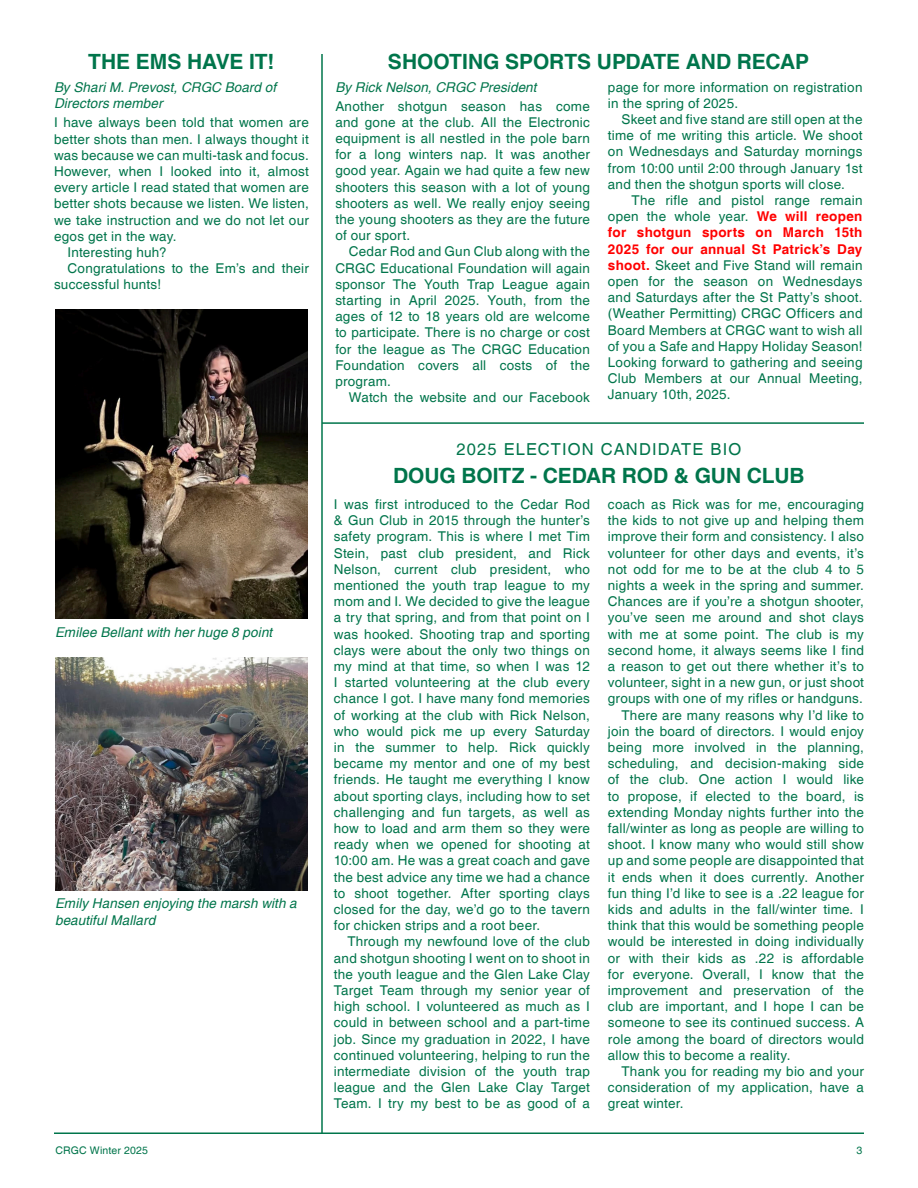
<style>
.page{position:relative;width:918px;height:1188px;background:#fff}
.page>*{position:absolute;margin:0;border:0;box-sizing:border-box;transform-origin:0 0}
.t1{font:700 21px "Helvetica";letter-spacing:-.005em;color:#00754b}
.t2{font:16.5px "Helvetica";letter-spacing:.07em;color:#00754b}
.body{font:13.5px/16.2px "Helvetica";letter-spacing:.015em;color:#00754b;text-align:justify}
.body-2{font:italic 13.5px/16.2px "Helvetica";letter-spacing:.005em;color:#00754b}
.t3{font:10.5px "Helvetica";letter-spacing:.01em;color:#00754b}
.s1{font-weight:700;color:#f00}
</style>
<div class="page">
<hr style="left:321px;top:54px;width:2px;height:1080px;background:#00754b">
<img style="left:55px;top:310px;width:252px;height:309px">
<hr style="left:322px;top:422px;width:542px;height:2px;background:#00754b">
<hr style="left:54px;top:1132px;width:810px;height:2px;background:#00754b">
<img style="left:55px;top:657px;width:252px;height:234px">
<p class="t1" style="left:88px;top:49px;width:188px">THE EMS HAVE IT!</p>
<p class="body-2" style="left:54px;top:80px;width:224px">By Shari M. Prevost, CRGC Board of<br>Directors member</p>
<p class="body" style="left:54px;top:115px;width:256px">I have always been told that women are better shots than men. I always thought it was because we can multi-task and focus.<br>However, when I looked into it, almost every article I read stated that women are better shots because we listen. We listen, we take instruction and we do not let our egos get in the way.</p>
<p class="body" style="left:68px;top:245px;width:101px">Interesting huh?</p>
<p class="body" style="left:54px;top:261px;width:256px;text-indent:14px">Congratulations to the Em’s and their successful hunts!</p>
<p class="body-2" style="left:55px;top:624px;width:219px">Emilee Bellant with her huge 8 point</p>
<p class="body-2" style="left:55px;top:896px;width:243px">Emily Hansen enjoying the marsh with a beautiful Mallard</p>
<p class="t1" style="left:388px;top:49px;width:423px">SHOOTING SPORTS UPDATE AND RECAP</p>
<p class="body-2" style="left:335px;top:79px;width:203px">By Rick Nelson, CRGC President</p>
<p class="body" style="left:335px;top:98px;width:256px">Another shotgun season has come and gone at the club. All the Electronic equipment is all nestled in the pole barn for a long winters nap. It was another good year. Again we had quite a few new shooters this season with a lot of young shooters as well. We really enjoy seeing the young shooters as they are the future of our sport.</p>
<p class="body" style="left:335px;top:244px;width:256px;text-indent:14px">Cedar Rod and Gun Club along with the CRGC Educational Foundation will again sponsor The Youth Trap League again starting in April 2025. Youth, from the ages of 12 to 18 years old are welcome to participate. There is no charge or cost for the league as The CRGC Education Foundation covers all costs of the program.</p>
<p class="body" style="left:349px;top:390px;width:243px">Watch the website and our Facebook</p>
<p class="body" style="left:608px;top:79px;width:256px">page for more information on registration in the spring of 2025.</p>
<p class="body" style="left:608px;top:112px;width:256px;text-indent:14px">Skeet and five stand are still open at the time of me writing this article. We shoot on Wednesdays and Saturday mornings from 10:00 until 2:00 through January 1st and then the shotgun sports will close.</p>
<p class="body" style="left:608px;top:193px;width:256px;text-indent:24px">The rifle and pistol range remain open the whole year. <span class="s1">We will reopen for shotgun sports on March 15th 2025 for our annual St Patrick’s Day shoot.</span> Skeet and Five Stand will remain open for the season on Wednesdays and Saturdays after the St Patty’s shoot. (Weather Permitting) CRGC Officers and Board Members at CRGC want to wish all of you a Safe and Happy Holiday Season!<br>Looking forward to gathering and seeing Club Members at our Annual Meeting, January 10th, 2025.</p>
<p class="t2" style="left:456px;top:440px;width:286px">2025 ELECTION CANDIDATE BIO</p>
<p class="t1" style="left:393px;top:463px;width:413px">DOUG BOITZ - CEDAR ROD &amp; GUN CLUB</p>
<p class="body" style="left:334px;top:497px;width:258px">I was first introduced to the Cedar Rod &amp; Gun Club in 2015 through the hunter’s safety program. This is where I met Tim Stein, past club president, and Rick Nelson, current club president, who mentioned the youth trap league to my mom and I. We decided to give the league a try that spring, and from that point on I was hooked. Shooting trap and sporting clays were about the only two things on my mind at that time, so when I was 12<br>I started volunteering at the club every chance I got. I have many fond memories of working at the club with Rick Nelson, who would pick me up every Saturday in the summer to help. Rick quickly became my mentor and one of my best friends. He taught me everything I know about sporting clays, including how to set challenging and fun targets, as well as how to load and arm them so they were ready when we opened for shooting at 10:00 am. He was a great coach and gave the best advice any time we had a chance to shoot together. After sporting clays closed for the day, we’d go to the tavern for chicken strips and a root beer.</p>
<p class="body" style="left:334px;top:934px;width:258px;text-indent:14px">Through my newfound love of the club and shotgun shooting I went on to shoot in the youth league and the Glen Lake Clay Target Team through my senior year of high school. I volunteered as much as I could in between school and a part-time job. Since my graduation in 2022, I have continued volunteering, helping to run the intermediate division of the youth trap league and the Glen Lake Clay Target Team. I try my best to be as good of a</p>
<p class="body" style="left:608px;top:497px;width:258px">coach as Rick was for me, encouraging the kids to not give up and helping them improve their form and consistency. I also volunteer for other days and events, it’s not odd for me to be at the club 4 to 5 nights a week in the spring and summer.<br>Chances are if you’re a shotgun shooter, you’ve seen me around and shot clays with me at some point. The club is my second home, it always seems like I find a reason to get out there whether it’s to volunteer, sight in a new gun, or just shoot groups with one of my rifles or handguns.</p>
<p class="body" style="left:608px;top:707px;width:258px;text-indent:14px">There are many reasons why I’d like to join the board of directors. I would enjoy being more involved in the planning, scheduling, and decision-making side of the club. One action I would like to propose, if elected to the board, is extending Monday nights further into the fall/winter as long as people are willing to shoot. I know many who would still show up and some people are disappointed that it ends when it does currently. Another fun thing I’d like to see is a .22 league for kids and adults in the fall/winter time. I think that this would be something people would be interested in doing individually or with their kids as .22 is affordable for everyone. Overall, I know that the improvement and preservation of the club are important, and I hope I can be someone to see its continued success. A role among the board of directors would allow this to become a reality.</p>
<p class="body" style="left:608px;top:1064px;width:258px;text-indent:14px">Thank you for reading my bio and your consideration of my application, have a great winter.</p>
<p class="t3" style="left:56px;top:1145px;width:94px">CRGC Winter 2025</p>
<p class="t3" style="left:857px;top:1145px;width:7px">3</p>
</div>
